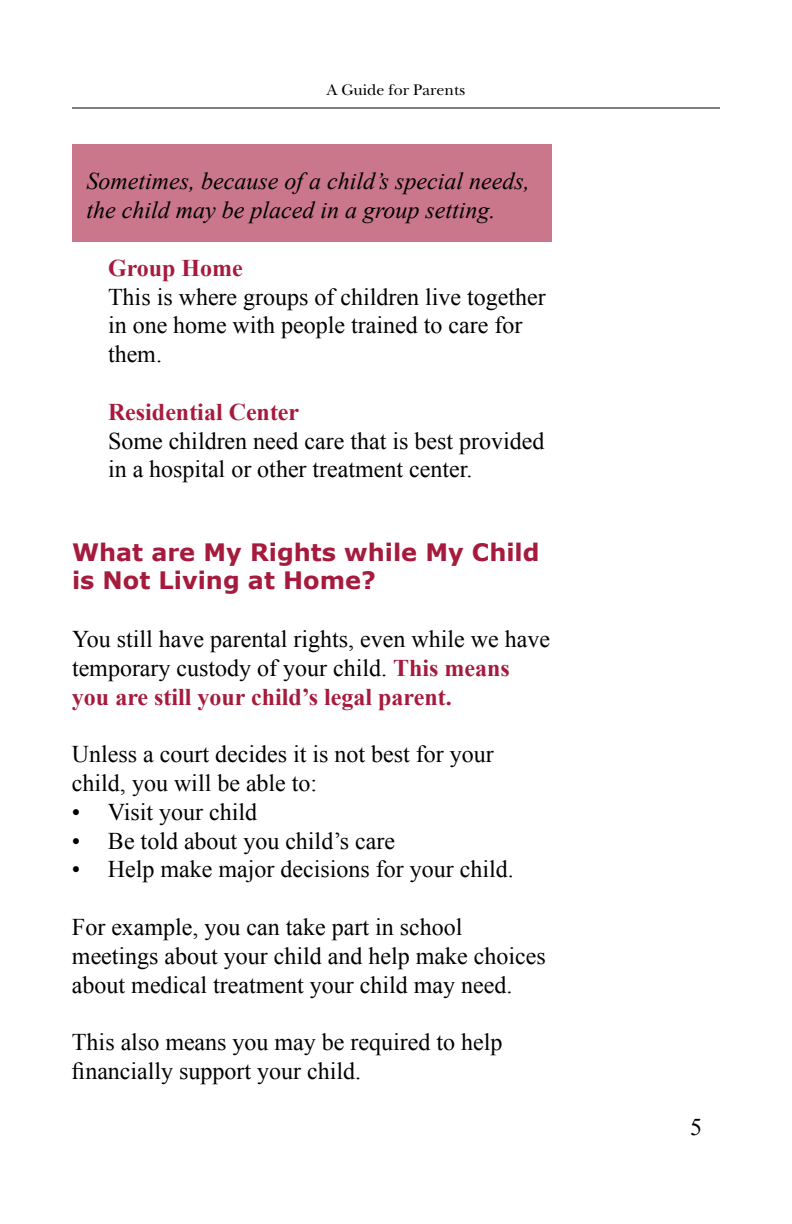
<style>
.page{position:relative;width:792px;height:1224px;background:#fff}
.page>*{position:absolute;margin:0;border:0;box-sizing:border-box;transform-origin:0 0}
.t1{font:24px/28.8px "Times New Roman";color:#000}
.t2{font:italic 24px/28.8px "Times New Roman";color:#000}
.t3{font:700 24px/28px "Verdana";color:#a61b3d}
.t4{font:700 24px "Times New Roman";color:#a61b3d}
.t5{font:16px "New Baskerville Std";color:#000}
.s1{font-weight:700;color:#a61b3d}
</style>
<div class="page">
<hr style="left:72px;top:108px;width:648px;height:1px;background:#000">
<div style="left:72px;top:144px;width:480px;height:98px;background:#ca768b"></div>
<p class="t5" style="left:327px;top:80px;width:140px">A Guide for Parents</p>
<p class="t2" style="left:86px;top:166px;width:445px">Sometimes, because of a child’s special needs, the child may be placed in a group setting.</p>
<p class="t4" style="left:108px;top:251px;width:136px">Group Home</p>
<p class="t1" style="left:108px;top:282px;width:439px">This is where groups of children live together in one home with people trained to care for them.</p>
<p class="t4" style="left:108px;top:395px;width:193px">Residential Center</p>
<p class="t1" style="left:108px;top:426px;width:438px">Some children need care that is best provided in a hospital or other treatment center.</p>
<p class="t3" style="left:72px;top:538px;width:469px">What are My Rights while My Child is Not Living at Home?</p>
<p class="t1" style="left:72px;top:624px;width:480px">You still have parental rights, even while we have temporary custody of your child. <span class="s1">This means you are still your child’s legal parent.</span></p>
<p class="t1" style="left:72px;top:739px;width:423px">Unless a court decides it is not best for your child, you will be able to:</p>
<p class="t1" style="left:72px;top:797px;width:187px">• Visit your child</p>
<p class="t1" style="left:72px;top:826px;width:325px">• Be told about you child’s care</p>
<p class="t1" style="left:72px;top:855px;width:443px">• Help make major decisions for your child.</p>
<p class="t1" style="left:72px;top:912px;width:475px">For example, you can take part in school meetings about your child and help make choices about medical treatment your child may need.</p>
<p class="t1" style="left:72px;top:1027px;width:432px">This also means you may be required to help financially support your child.</p>
<p class="t1" style="left:690px;top:1112px;width:13px">5</p>
</div>
